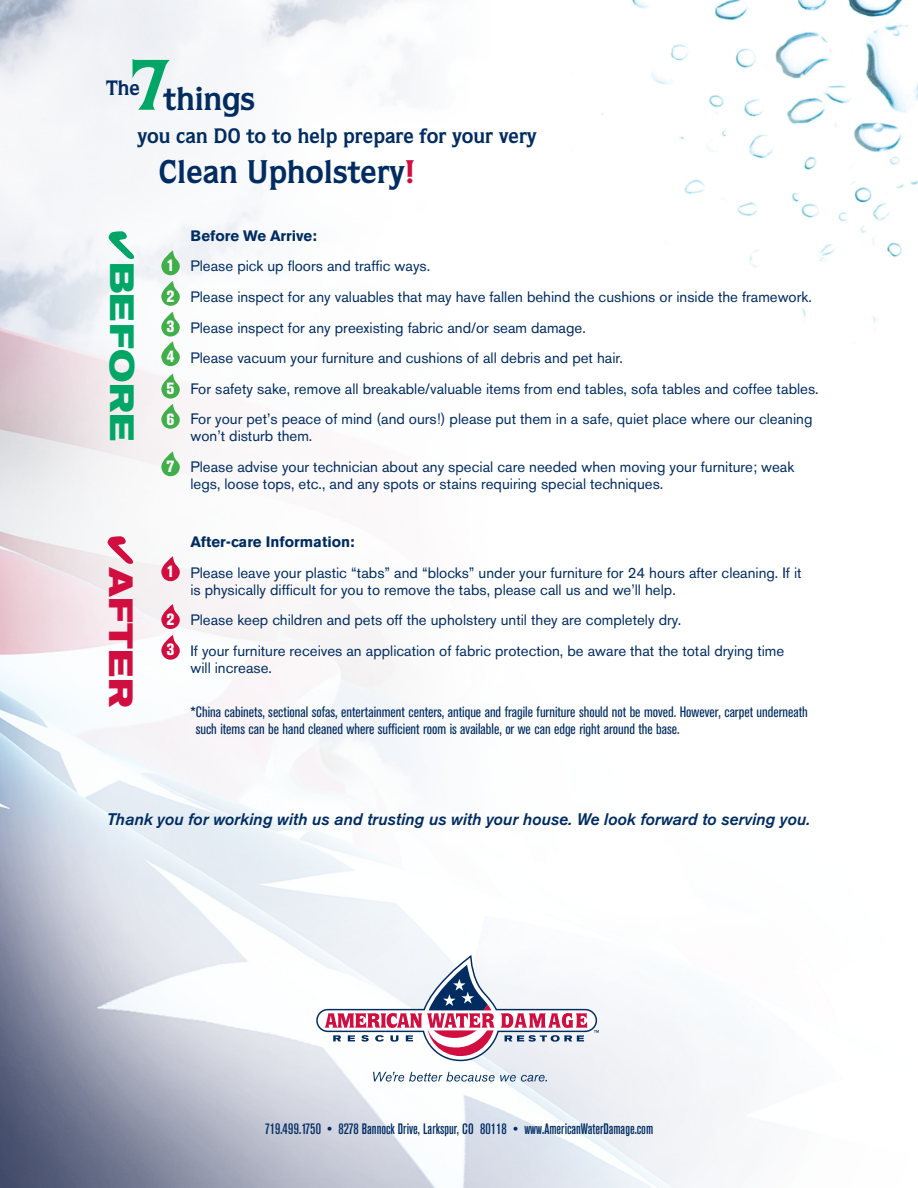
<style>
.page{position:relative;width:918px;height:1188px;background:#fff}
.page>*{position:absolute;margin:0;border:0;box-sizing:border-box;transform-origin:0 0}
.t1{font:700 expanded 33.45px "Akzidenz Grotesk BE";letter-spacing:.04em;color:#00a665}
.t2{font:700 expanded 33.45px "Akzidenz Grotesk BE";letter-spacing:.02em;color:#d10e40}
.t3{font:700 33px "Quorum";color:#002c62}
.t4{font:700 21px "Quorum";color:#002c62}
.t5{font:italic 500 16.65px "Akzidenz Grotesk BE";color:#002c62}
.t6{font:800 condensed 16.2px "Akzidenz Grotesk BE";color:#fff}
.t7{font:15px/17.1px "Akzidenz Grotesk BE";color:#002c62}
.t8{font:condensed 15px/17.1px "Akzidenz Grotesk BE";color:#002c62}
.t9{font:500 condensed 15px "Akzidenz Grotesk BE";color:#002c62}
.t10{font:700 15px "Akzidenz Grotesk BE";color:#002c62}
.s1{font-size:72px;color:#00a665}
.s2{color:#d10e40}
</style>
<div class="page">
<img style="left:0;top:0;width:918px;height:1188px">
<svg style="left:316px;top:954px;width:284px;height:108px"></svg>
<svg style="left:373px;top:1072px;width:174px;height:10px"></svg>
<svg style="left:161px;top:250px;width:19px;height:25px"></svg>
<svg style="left:161px;top:556px;width:19px;height:25px"></svg>
<svg style="left:161px;top:281px;width:19px;height:25px"></svg>
<svg style="left:161px;top:604px;width:19px;height:25px"></svg>
<svg style="left:161px;top:635px;width:19px;height:25px"></svg>
<svg style="left:161px;top:312px;width:19px;height:54px"></svg>
<svg style="left:161px;top:374px;width:19px;height:55px"></svg>
<svg style="left:161px;top:451px;width:19px;height:25px"></svg>
<svg style="left:109px;top:231px;width:25px;height:28px"></svg>
<svg style="left:108px;top:536px;width:25px;height:28px"></svg>
<p class="t3" style="left:129px;top:79px;width:127px"><span class="s1">7</span>things</p>
<p class="t4" style="left:138px;top:124px;width:400px">you can DO to to help prepare for your very</p>
<p class="t3" style="left:159px;top:152px;width:258px">Clean Upholstery<span class="s2">!</span></p>
<p class="t4" style="left:106px;top:75px;width:35px">The</p>
<h1 class="t1" style="left:141px;top:262px;width:181px;rotate:90deg">BEFORE</h1>
<h1 class="t2" style="left:140px;top:567px;width:142px;rotate:90deg">AFTER</h1>
<p class="t6" style="left:166px;top:256px;width:10px">1</p>
<p class="t6" style="left:166px;top:287px;width:10px">2</p>
<p class="t6" style="left:166px;top:317px;width:10px">3</p>
<p class="t6" style="left:166px;top:347px;width:10px">4</p>
<p class="t6" style="left:166px;top:379px;width:10px">5</p>
<p class="t6" style="left:166px;top:409px;width:10px">6</p>
<p class="t6" style="left:166px;top:457px;width:10px">7</p>
<p class="t10" style="left:190px;top:227px;width:128px">Before We Arrive:</p>
<p class="t7" style="left:190px;top:258px;width:241px">Please pick up floors and traffic ways.</p>
<p class="t7" style="left:190px;top:288px;width:623px">Please inspect for any valuables that may have fallen behind the cushions or inside the framework.</p>
<p class="t7" style="left:190px;top:319px;width:397px">Please inspect for any preexisting fabric and/or seam damage.</p>
<p class="t7" style="left:190px;top:349px;width:434px">Please vacuum your furniture and cushions of all debris and pet hair.</p>
<p class="t7" style="left:190px;top:380px;width:630px">For safety sake, remove all breakable/valuable items from end tables, sofa tables and coffee tables.</p>
<p class="t7" style="left:190px;top:411px;width:623px">For your pet’s peace of mind (and ours!) please put them in a safe, quiet place where our cleaning won’t disturb them.</p>
<p class="t7" style="left:190px;top:458px;width:605px">Please advise your technician about any special care needed when moving your furniture; weak legs, loose tops, etc., and any spots or stains requiring special techniques.</p>
<p class="t6" style="left:166px;top:562px;width:10px">1</p>
<p class="t6" style="left:166px;top:610px;width:10px">2</p>
<p class="t6" style="left:166px;top:640px;width:10px">3</p>
<p class="t10" style="left:190px;top:533px;width:166px">After-care Information:</p>
<p class="t7" style="left:190px;top:564px;width:613px">Please leave your plastic “tabs” and “blocks” under your furniture for 24 hours after cleaning. If it is physically difficult for you to remove the tabs, please call us and we’ll help.</p>
<p class="t7" style="left:190px;top:611px;width:492px">Please keep children and pets off the upholstery until they are completely dry.</p>
<p class="t7" style="left:190px;top:642px;width:595px">If your furniture receives an application of fabric protection, be aware that the total drying time will increase.</p>
<p class="t8" style="left:196px;top:704px;width:613px;text-indent:-5px">*China cabinets, sectional sofas, entertainment centers, antique and fragile furniture should not be moved. However, carpet underneath such items can be hand cleaned where sufficient room is available, or we can edge right around the base.</p>
<p class="t5" style="left:107px;top:810px;width:705px">Thank you for working with us and trusting us with your house. We look forward to serving you.</p>
<p class="t9" style="left:265px;top:1121px;width:390px">719.499.1750 • 8278 Bannock Drive, Larkspur, CO 80118 • www.AmericanWaterDamage.com</p>
</div>
